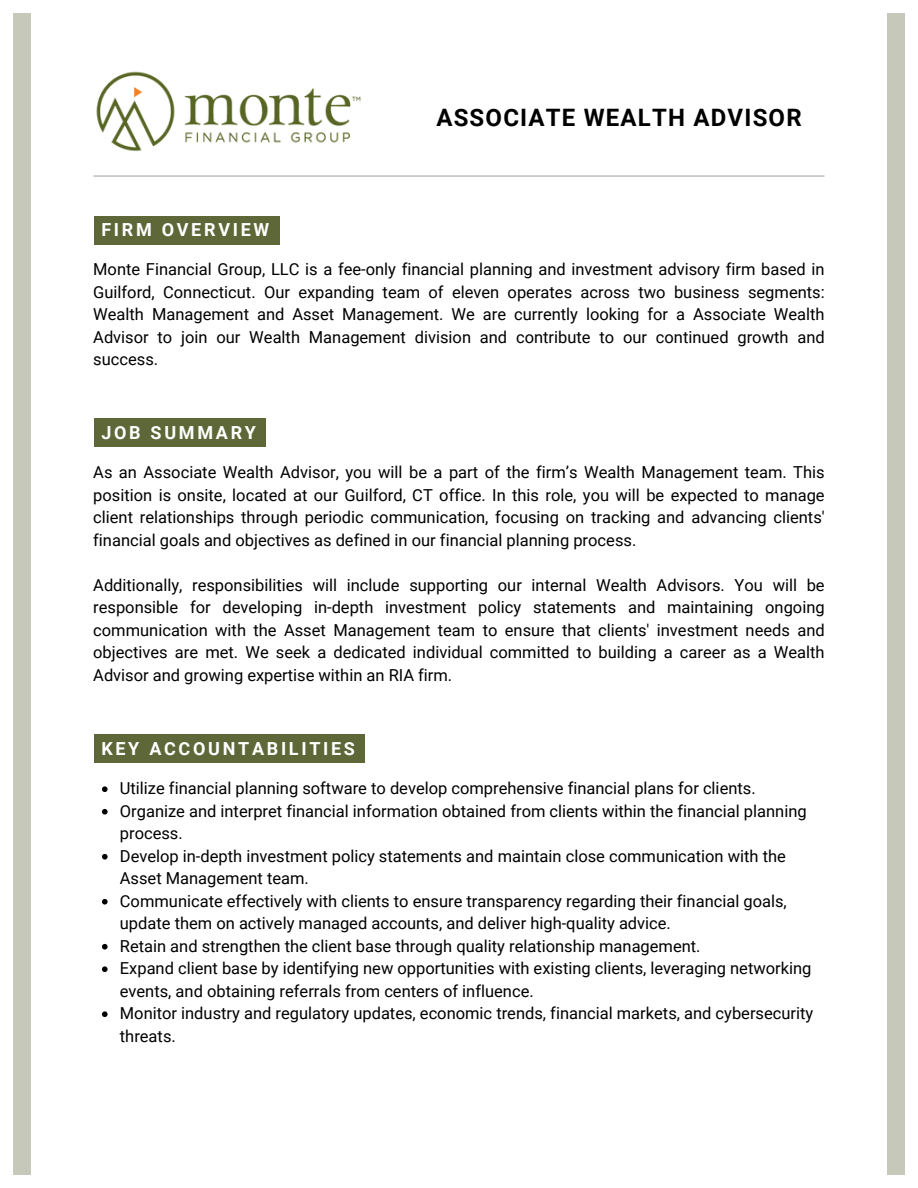
<style>
.page{position:relative;width:918px;height:1188px;background:#fff}
.page>*{position:absolute;margin:0;border:0;box-sizing:border-box;transform-origin:0 0}
.t1{font:700 24px "Roboto";letter-spacing:.05em;color:#000}
.t2{font:700 18px "Roboto";letter-spacing:.15em;color:#fff}
.t3{font:16.5px/22.5px "Roboto";color:#000}
</style>
<div class="page">
<div style="left:14px;top:13px;width:17px;height:1161px;background:#c6c9b9"></div>
<div style="left:887px;top:13px;width:17px;height:1161px;background:#c6c9b9"></div>
<hr style="left:94px;top:175px;width:730px;height:2px;background:#a8a8a8">
<div style="left:94px;top:216px;width:185px;height:28px;background:#5e6738"></div>
<div style="left:94px;top:419px;width:172px;height:28px;background:#5e6738"></div>
<div style="left:94px;top:735px;width:271px;height:28px;background:#5e6738"></div>
<svg style="left:102px;top:786px;width:6px;height:6px"></svg>
<svg style="left:102px;top:809px;width:6px;height:6px"></svg>
<svg style="left:102px;top:854px;width:6px;height:6px"></svg>
<svg style="left:102px;top:899px;width:6px;height:6px"></svg>
<svg style="left:102px;top:944px;width:6px;height:6px"></svg>
<svg style="left:102px;top:966px;width:6px;height:6px"></svg>
<svg style="left:102px;top:1011px;width:6px;height:6px"></svg>
<img style="left:96px;top:71px;width:265px;height:81px">
<p class="t1" style="left:436px;top:104px;width:367px">ASSOCIATE WEALTH ADVISOR</p>
<p class="t2" style="left:101px;top:220px;width:169px">FIRM OVERVIEW</p>
<h1 class="t3" style="left:93px;top:258px;width:733px;text-align:justify">Monte Financial Group, LLC is a fee-only financial planning and investment advisory firm based in Guilford, Connecticut. Our expanding team of eleven operates across two business segments:<br>Wealth Management and Asset Management. We are currently looking for a Associate Wealth Advisor to join our Wealth Management division and contribute to our continued growth and success.</h1>
<h2 class="t2" style="left:101px;top:422px;width:156px">JOB SUMMARY</h2>
<p class="t3" style="left:93px;top:461px;width:733px;text-align:justify">As an Associate Wealth Advisor, you will be a part of the firm’s Wealth Management team. This position is onsite, located at our Guilford, CT office. In this role, you will be expected to manage client relationships through periodic communication, focusing on tracking and advancing clients' financial goals and objectives as defined in our financial planning process.</p>
<p class="t3" style="left:93px;top:574px;width:733px;text-align:justify">Additionally, responsibilities will include supporting our internal Wealth Advisors. You will be responsible for developing in-depth investment policy statements and maintaining ongoing communication with the Asset Management team to ensure that clients' investment needs and objectives are met. We seek a dedicated individual committed to building a career as a Wealth Advisor and growing expertise within an RIA firm.</p>
<p class="t2" style="left:101px;top:738px;width:255px">KEY ACCOUNTABILITIES</p>
<h2 class="t3" style="left:120px;top:777px;width:637px">Utilize financial planning software to develop comprehensive financial plans for clients.</h2>
<p class="t3" style="left:120px;top:800px;width:688px">Organize and interpret financial information obtained from clients within the financial planning process.</p>
<p class="t3" style="left:120px;top:845px;width:668px">Develop in-depth investment policy statements and maintain close communication with the<br>Asset Management team.</p>
<h2 class="t3" style="left:120px;top:890px;width:668px">Communicate effectively with clients to ensure transparency regarding their financial goals, update them on actively managed accounts, and deliver high-quality advice.</h2>
<p class="t3" style="left:120px;top:935px;width:582px">Retain and strengthen the client base through quality relationship management.</p>
<p class="t3" style="left:120px;top:957px;width:693px">Expand client base by identifying new opportunities with existing clients, leveraging networking events, and obtaining referrals from centers of influence.</p>
<p class="t3" style="left:120px;top:1002px;width:695px">Monitor industry and regulatory updates, economic trends, financial markets, and cybersecurity threats.</p>
</div>
